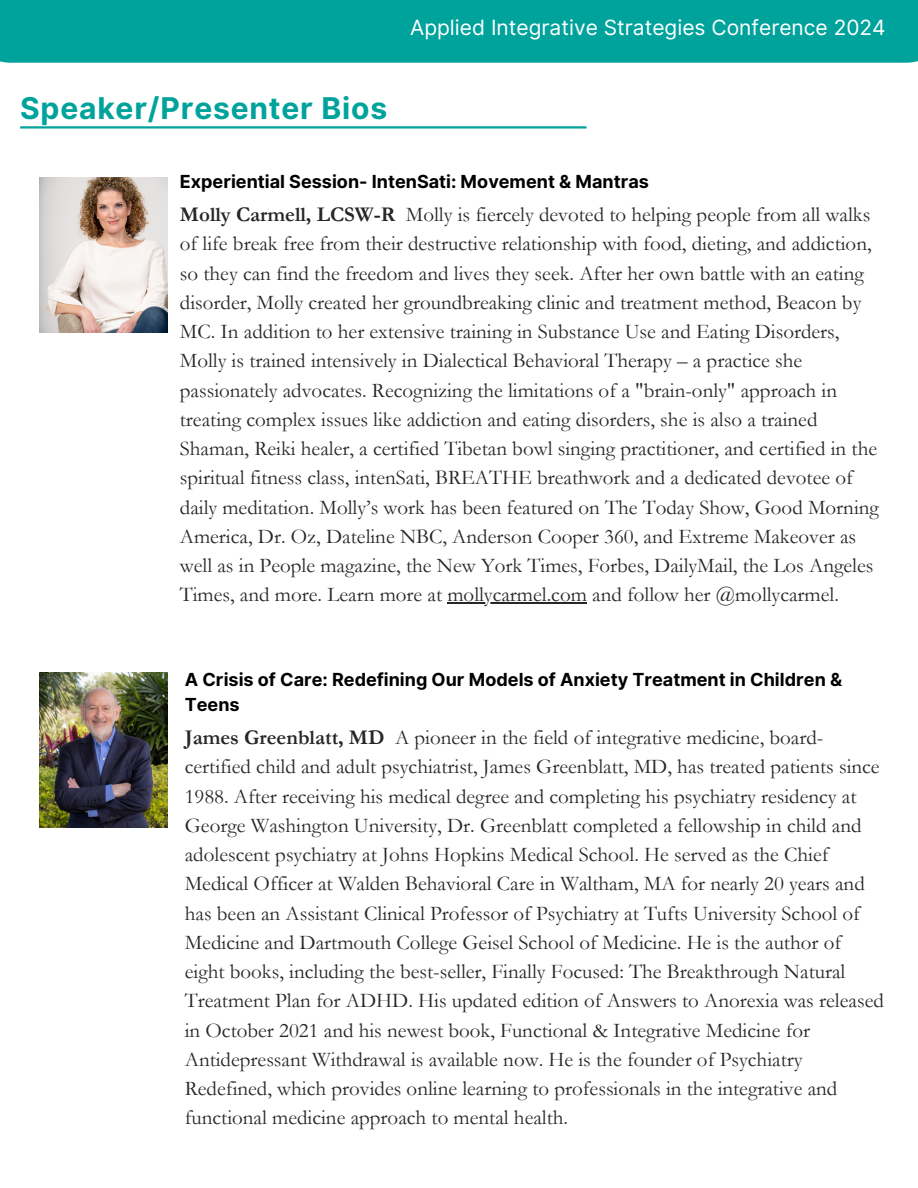
<style>
.page{position:relative;width:918px;height:1188px;background:#fff}
.page>*{position:absolute;margin:0;border:0;box-sizing:border-box;transform-origin:0 0}
.t1{font:700 30px "Inter";letter-spacing:.03em;color:#00a39c}
.t2{font:21px/29.2px "Garamond";color:#252827}
.t3{font:21px "Inter";color:#fff}
.t4{font:700 18px/24.8px "Inter";color:#000}
.s1{font-weight:700}
</style>
<div class="page">
<div style="left:0;top:0;width:918px;height:63px;background:#00a39c"></div>
<hr style="left:20px;top:126px;width:567px;height:3px;background:#00a39c">
<img style="left:39px;top:673px;width:129px;height:155px">
<img style="left:39px;top:177px;width:129px;height:156px">
<hr style="left:447px;top:602px;width:140px;height:2px;background:#252827">
<p class="t1" style="left:20px;top:90px;width:369px">Speaker/Presenter Bios</p>
<p class="t3" style="left:410px;top:15px;width:477px">Applied Integrative Strategies Conference 2024</p>
<p class="t4" style="left:180px;top:169px;width:471px">Experiential Session- IntenSati: Movement &amp; Mantras</p>
<p class="t2" style="left:180px;top:200px;width:701px"><span class="s1">Molly Carmell, LCSW-R</span> Molly is fiercely devoted to helping people from all walks of life break free from their destructive relationship with food, dieting, and addiction, so they can find the freedom and lives they seek. After her own battle with an eating disorder, Molly created her groundbreaking clinic and treatment method, Beacon by MC. In addition to her extensive training in Substance Use and Eating Disorders, Molly is trained intensively in Dialectical Behavioral Therapy – a practice she passionately advocates. Recognizing the limitations of a "brain-only" approach in treating complex issues like addiction and eating disorders, she is also a trained Shaman, Reiki healer, a certified Tibetan bowl singing practitioner, and certified in the spiritual fitness class, intenSati, BREATHE breathwork and a dedicated devotee of daily meditation. Molly’s work has been featured on The Today Show, Good Morning America, Dr. Oz, Dateline NBC, Anderson Cooper 360, and Extreme Makeover as well as in People magazine, the New York Times, Forbes, DailyMail, the Los Angeles Times, and more. Learn more at mollycarmel.com and follow her @mollycarmel.</p>
<p class="t4" style="left:185px;top:667px;width:659px">A Crisis of Care: Redefining Our Models of Anxiety Treatment in Children &amp;<br>Teens</p>
<p class="t2" style="left:185px;top:723px;width:701px"><span class="s1">James Greenblatt, MD</span> A pioneer in the field of integrative medicine, board&shy;certified child and adult psychiatrist, James Greenblatt, MD, has treated patients since 1988. After receiving his medical degree and completing his psychiatry residency at George Washington University, Dr. Greenblatt completed a fellowship in child and adolescent psychiatry at Johns Hopkins Medical School. He served as the Chief Medical Officer at Walden Behavioral Care in Waltham, MA for nearly 20 years and has been an Assistant Clinical Professor of Psychiatry at Tufts University School of Medicine and Dartmouth College Geisel School of Medicine. He is the author of eight books, including the best-seller, Finally Focused: The Breakthrough Natural Treatment Plan for ADHD. His updated edition of Answers to Anorexia was released in October 2021 and his newest book, Functional &amp; Integrative Medicine for Antidepressant Withdrawal is available now. He is the founder of Psychiatry Redefined, which provides online learning to professionals in the integrative and functional medicine approach to mental health.</p>
</div>
